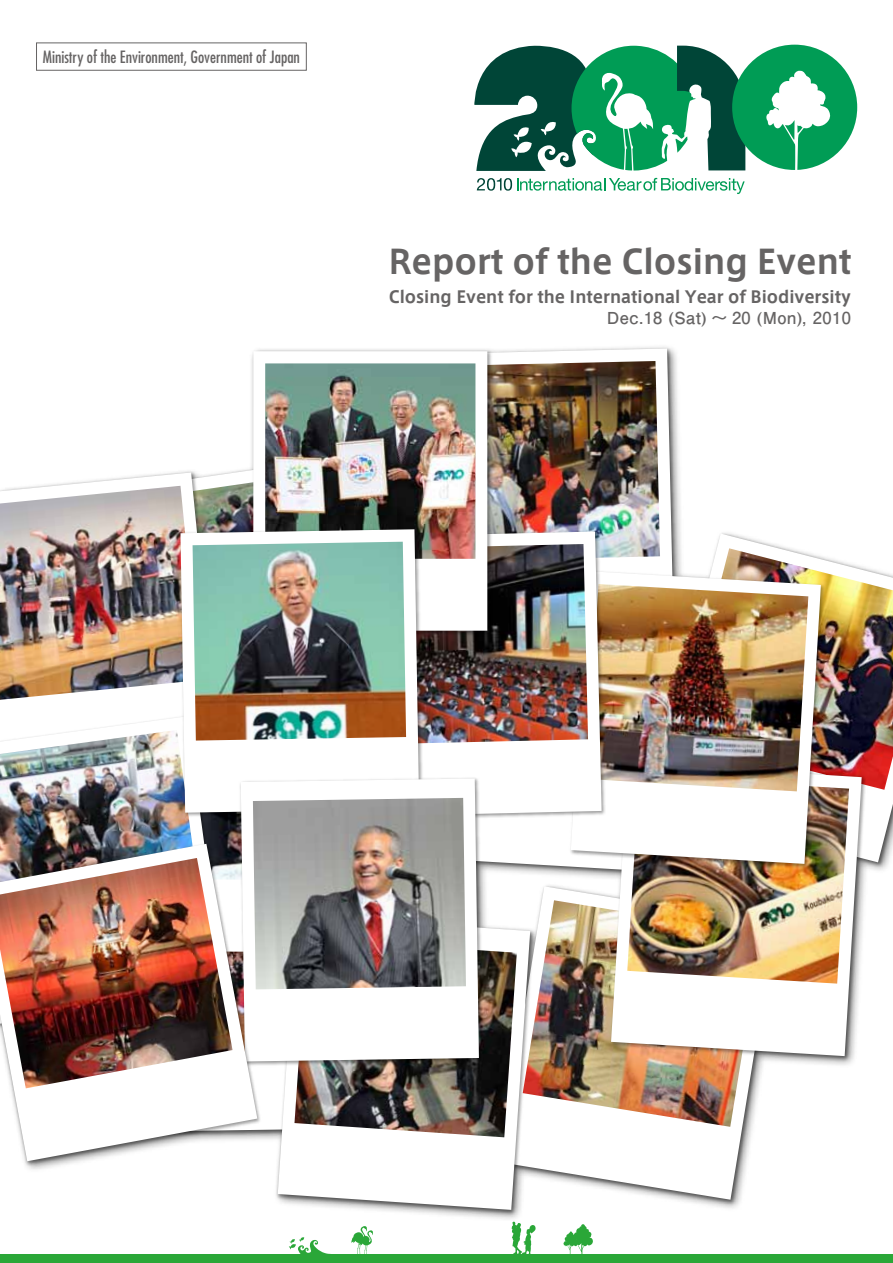
<style>
.page{position:relative;width:893px;height:1263px;background:#fff}
.page>*{position:absolute;margin:0;border:0;box-sizing:border-box;transform-origin:0 0}
.t1{font:700 33px "Axis Std";color:#666464}
.t2{font:700 16.5px "Axis Std";color:#666464}
.t3{font:condensed 16.5px "Futura";color:#666464}
.t4{font:700 16.5px "Futo Go B101 Pr 5";letter-spacing:.025em;color:#666464}
</style>
<div class="page">
<img style="left:0;top:486px;width:117px;height:210px">
<svg style="left:585px;top:348px;width:89px;height:86px"></svg>
<img style="left:585px;top:361px;width:75px;height:167px">
<svg style="left:541px;top:886px;width:222px;height:314px"></svg>
<img style="left:539px;top:900px;width:223px;height:227px">
<svg style="left:505px;top:862px;width:71px;height:9px"></svg>
<img style="left:648px;top:434px;width:84px;height:100px">
<svg style="left:671px;top:534px;width:117px;height:34px"></svg>
<img style="left:681px;top:548px;width:212px;height:212px">
<img style="left:576px;top:760px;width:317px;height:302px">
<svg style="left:611px;top:870px;width:251px;height:186px"></svg>
<img style="left:627px;top:870px;width:222px;height:114px">
<img style="left:549px;top:568px;width:326px;height:302px">
<img style="left:571px;top:571px;width:250px;height:293px">
<img style="left:665px;top:584px;width:143px;height:207px">
<img style="left:519px;top:528px;width:146px;height:295px">
<svg style="left:519px;top:531px;width:83px;height:285px"></svg>
<img style="left:519px;top:544px;width:69px;height:200px">
<img style="left:117px;top:348px;width:468px;height:289px">
<div style="left:253px;top:351px;width:234px;height:280px;background:#fff"></div>
<img style="left:265px;top:363px;width:210px;height:137px">
<img style="left:100px;top:500px;width:419px;height:317px">
<img style="left:180px;top:529px;width:239px;height:246px">
<img style="left:193px;top:542px;width:213px;height:154px">
<img style="left:276px;top:912px;width:316px;height:304px">
<svg style="left:278px;top:915px;width:252px;height:295px"></svg>
<img style="left:409px;top:938px;width:108px;height:199px">
<img style="left:409px;top:775px;width:96px;height:292px">
<svg style="left:409px;top:778px;width:70px;height:283px"></svg>
<img style="left:409px;top:798px;width:57px;height:191px">
<img style="left:0;top:696px;width:409px;height:471px">
<svg style="left:0;top:844px;width:257px;height:317px"></svg>
<img style="left:0;top:858px;width:233px;height:230px">
<svg style="left:477px;top:178px;width:268px;height:16px"></svg>
<svg style="left:474px;top:45px;width:383px;height:126px"></svg>
<div style="left:36px;top:43px;width:271px;height:28px;border:1px solid #666464"></div>
<svg style="left:563px;top:1224px;width:30px;height:30px"></svg>
<div style="left:0;top:1254px;width:893px;height:9px;background:#2aa738"></div>
<svg style="left:351px;top:1226px;width:22px;height:28px"></svg>
<svg style="left:289px;top:1237px;width:42px;height:17px"></svg>
<svg style="left:512px;top:1221px;width:24px;height:33px"></svg>
<p class="t3" style="left:43px;top:46px;width:259px">Ministry of the Environment, Government of Japan</p>
<h1 class="t1" style="left:388px;top:237px;width:465px">Report of the Closing Event</h1>
<p class="t4" style="left:607px;top:305px;width:245px">Dec.18 (Sat) 〜 20 (Mon ,( 2010</p>
<p class="t2" style="left:389px;top:285px;width:464px">Closing Event for the International Year of Biodiversity</p>
</div>
